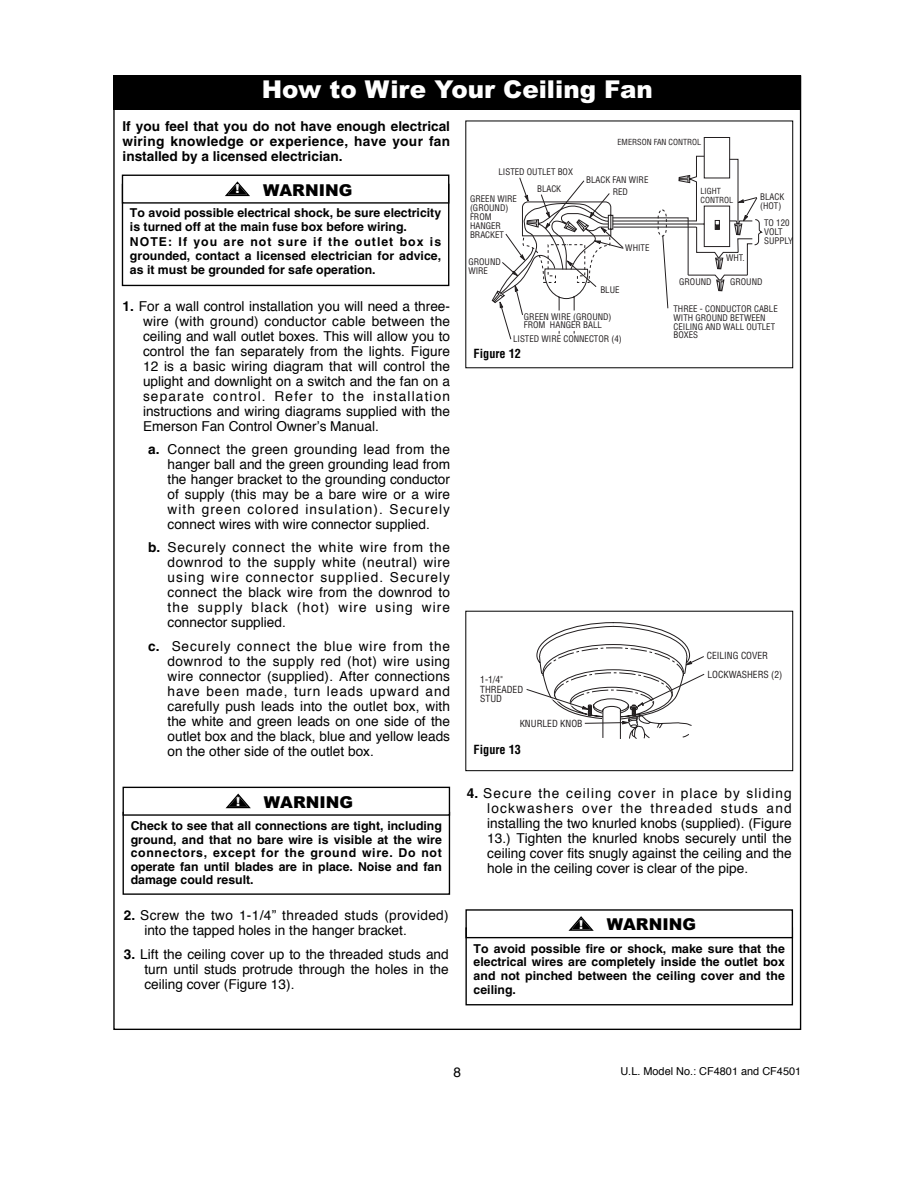
<style>
.page{position:relative;width:918px;height:1188px;background:#fff}
.page>*{position:absolute;margin:0;border:0;box-sizing:border-box;transform-origin:0 0}
.t1{font:900 24.6px "Arial";color:#fff}
.t2{font:900 16.35px "Arial";color:#000}
.t3{font:13.65px/15px "Helvetica";color:#000;text-align:justify}
.t4{font:700 13.65px/15px "Helvetica";color:#000;text-align:justify}
.t5{font:700 12.3px/13.6px "Helvetica";color:#000;text-align:justify}
.t6{font:700 condensed 12.3px "Helvetica";color:#000}
.t7{font:900 12.3px "Arial";color:#fff}
.t8{font:10.95px "Helvetica";color:#000}
.t9{font:condensed 9.6px/9.6px "Helvetica";color:#231f20}
.t10{font:condensed 8.85px/8.9px "Helvetica";color:#231f20}
.t11{font:condensed 8.25px "Helvetica";color:#231f20}
.s1{font-weight:700}
</style>
<div class="page">
<div style="left:113px;top:75px;width:688px;height:35px;background:#000"></div>
<div style="left:122px;top:184px;width:327px;height:102px;border:1px solid #000"></div>
<div style="left:704px;top:137px;width:26px;height:41px;border:1px solid #231f20"></div>
<svg style="left:491px;top:156px;width:272px;height:184px"></svg>
<div style="left:123px;top:812px;width:327px;height:83px;border:1px solid #000"></div>
<div style="left:123px;top:176px;width:325px;height:26px;background:#fff"></div>
<div style="left:122px;top:175px;width:327px;height:29px;border:1px solid #000"></div>
<svg style="left:225px;top:181px;width:25px;height:15px"></svg>
<div style="left:124px;top:788px;width:325px;height:26px;background:#fff"></div>
<div style="left:123px;top:787px;width:327px;height:29px;border:1px solid #000"></div>
<svg style="left:226px;top:794px;width:25px;height:14px"></svg>
<svg style="left:526px;top:622px;width:179px;height:117px"></svg>
<div style="left:465px;top:611px;width:328px;height:160px;border:1px solid #000"></div>
<div style="left:465px;top:927px;width:328px;height:78px;border:1px solid #000"></div>
<div style="left:467px;top:911px;width:325px;height:26px;background:#fff"></div>
<div style="left:465px;top:909px;width:328px;height:29px;border:1px solid #000"></div>
<svg style="left:568px;top:916px;width:26px;height:15px"></svg>
<h1 class="t1" style="left:262px;top:81px;width:393px">How to Wire Your Ceiling Fan</h1>
<p class="t4" style="left:123px;top:120px;width:329px">If you feel that you do not have enough electrical wiring knowledge or experience, have your fan installed by a licensed electrician.</p>
<p class="t11" style="left:618px;top:139px;width:85px">EMERSON FAN CONTROL</p>
<p class="t7" style="left:235px;top:184px;width:6px">!</p>
<p class="t2" style="left:263px;top:184px;width:91px">WARNING</p>
<p class="t5" style="left:130px;top:207px;width:313px">To avoid possible electrical shock, be sure electricity is turned off at the main fuse box before wiring.</p>
<p class="t5" style="left:130px;top:236px;width:313px">NOTE: If you are not sure if the outlet box is grounded, contact a licensed electrician for advice, as it must be grounded for safe operation.</p>
<p class="t3" style="left:143px;top:300px;width:309px;text-indent:-20px"><span class="s1">1.</span> For a wall control installation you will need a three&shy;wire (with ground) conductor cable between the ceiling and wall outlet boxes. This will allow you to control the fan separately from the lights. Figure 12 is a basic wiring diagram that will control the uplight and downlight on a switch and the fan on a separate control. Refer to the installation instructions and wiring diagrams supplied with the Emerson Fan Control Owner’s Manual.</p>
<p class="t3" style="left:168px;top:443px;width:284px;text-indent:-19px"><span class="s1">a.</span> Connect the green grounding lead from the hanger ball and the green grounding lead from the hanger bracket to the grounding conductor of supply (this may be a bare wire or a wire with green colored insulation). Securely connect wires with wire connector supplied.</p>
<p class="t3" style="left:168px;top:541px;width:284px;text-indent:-19px"><span class="s1">b.</span> Securely connect the white wire from the downrod to the supply white (neutral) wire using wire connector supplied. Securely connect the black wire from the downrod to the supply black (hot) wire using wire connector supplied.</p>
<p class="t3" style="left:168px;top:639px;width:284px;text-indent:-19px"><span class="s1">c.</span> Securely connect the blue wire from the downrod to the supply red (hot) wire using wire connector (supplied). After connections have been made, turn leads upward and carefully push leads into the outlet box, with the white and green leads on one side of the outlet box and the black, blue and yellow leads on the other side of the outlet box.</p>
<p class="t7" style="left:236px;top:797px;width:6px">!</p>
<p class="t2" style="left:264px;top:796px;width:91px">WARNING</p>
<p class="t5" style="left:131px;top:820px;width:313px">Check to see that all connections are tight, including ground, and that no bare wire is visible at the wire connectors, except for the ground wire. Do not operate fan until blades are in place. Noise and fan damage could result.</p>
<p class="t3" style="left:144px;top:909px;width:306px;text-indent:-20px"><span class="s1">2.</span> Screw the two 1-1/4” threaded studs (provided) into the tapped holes in the hanger bracket.</p>
<p class="t3" style="left:144px;top:947px;width:306px;text-indent:-20px"><span class="s1">3.</span> Lift the ceiling cover up to the threaded studs and turn until studs protrude through the holes in the ceiling cover (Figure 13).</p>
<p class="t10" style="left:499px;top:168px;width:76px">LISTED OUTLET BOX</p>
<p class="t10" style="left:586px;top:177px;width:64px">BLACK FAN WIRE</p>
<p class="t10" style="left:537px;top:186px;width:26px">BLACK</p>
<p class="t11" style="left:700px;top:188px;width:22px">LIGHT</p>
<p class="t10" style="left:613px;top:188px;width:17px">RED</p>
<p class="t10" style="left:470px;top:195px;width:49px">GREEN WIRE</p>
<p class="t11" style="left:700px;top:196px;width:34px">CONTROL</p>
<p class="t10" style="left:470px;top:204px;width:40px">(GROUND)<br>FROM<br>HANGER<br>BRACKET</p>
<p class="t10" style="left:468px;top:258px;width:34px">GROUND<br>WIRE</p>
<p class="t10" style="left:625px;top:244px;width:26px">WHITE</p>
<p class="t10" style="left:726px;top:254px;width:20px">WHT.</p>
<p class="t10" style="left:760px;top:193px;width:26px">BLACK (HOT)</p>
<p class="t10" style="left:764px;top:219px;width:30px">TO 120<br>VOLT<br>SUPPLY</p>
<p class="t10" style="left:600px;top:286px;width:21px">BLUE</p>
<p class="t10" style="left:524px;top:313px;width:89px">GREEN WIRE (GROUND)<br>FROM HANGER BALL</p>
<p class="t10" style="left:513px;top:335px;width:110px">LISTED WIRE CONNECTOR (4)</p>
<p class="t6" style="left:474px;top:349px;width:49px">Figure 12</p>
<p class="t10" style="left:679px;top:278px;width:34px">GROUND</p>
<p class="t10" style="left:730px;top:278px;width:34px">GROUND</p>
<p class="t10" style="left:674px;top:305px;width:106px">THREE - CONDUCTOR CABLE<br>WITH GROUND BETWEEN<br>CEILING AND WALL OUTLET<br>BOXES</p>
<p class="t9" style="left:480px;top:675px;width:44px">1-1/4"<br>THREADED<br>STUD</p>
<p class="t9" style="left:520px;top:719px;width:64px">KNURLED KNOB</p>
<p class="t6" style="left:474px;top:744px;width:49px">Figure 13</p>
<p class="t9" style="left:707px;top:651px;width:63px">CEILING COVER</p>
<p class="t9" style="left:707px;top:670px;width:76px">LOCKWASHERS (2)</p>
<p class="t3" style="left:487px;top:787px;width:306px;text-indent:-20px"><span class="s1">4.</span> Secure the ceiling cover in place by sliding lockwashers over the threaded studs and installing the two knurled knobs (supplied). (Figure 13.) Tighten the knurled knobs securely until the ceiling cover fits snugly against the ceiling and the hole in the ceiling cover is clear of the pipe.</p>
<p class="t7" style="left:579px;top:920px;width:6px">!</p>
<p class="t2" style="left:607px;top:919px;width:91px">WARNING</p>
<p class="t5" style="left:474px;top:943px;width:313px">To avoid possible fire or shock, make sure that the electrical wires are completely inside the outlet box and not pinched between the ceiling cover and the ceiling.</p>
<p class="t3" style="left:453px;top:1066px;width:9px">8</p>
<p class="t8" style="left:620px;top:1066px;width:182px">U.L. Model No.: CF4801 and CF4501</p>
</div>
